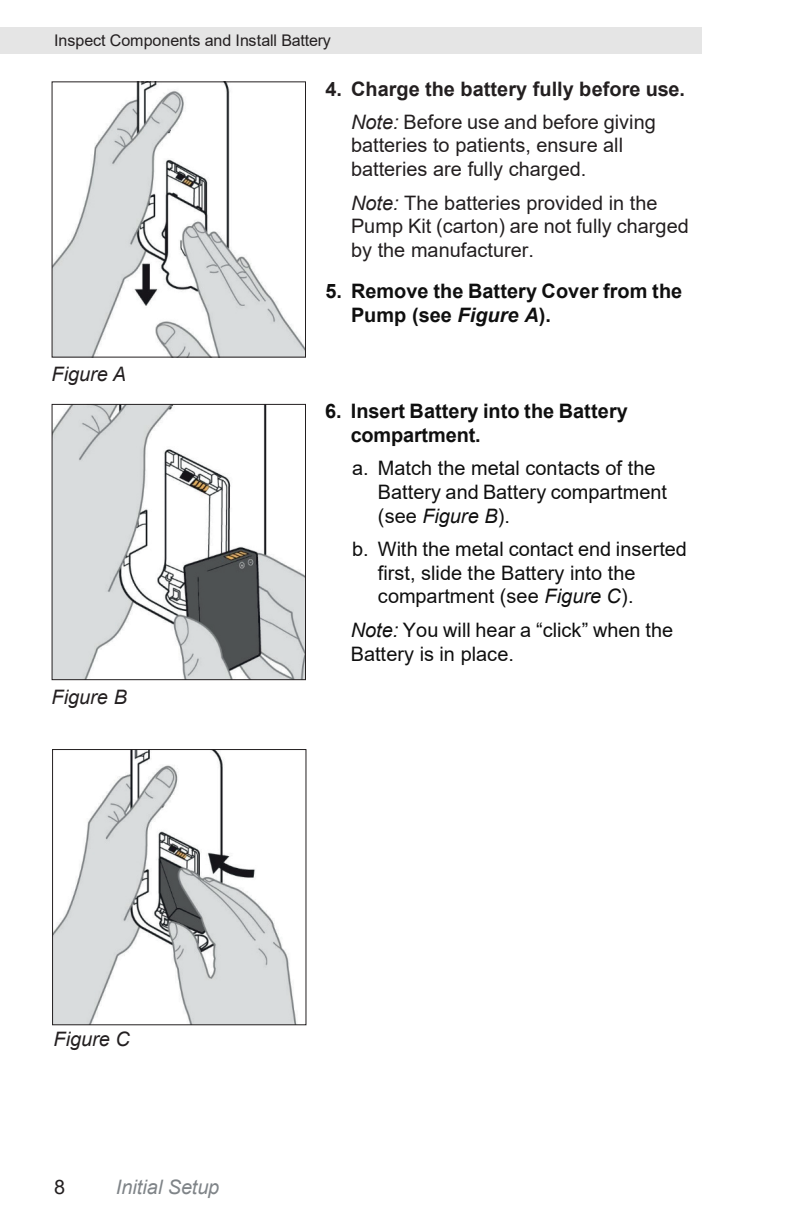
<style>
.page{position:relative;width:792px;height:1224px;background:#fff}
.page>*{position:absolute;margin:0;border:0;box-sizing:border-box;transform-origin:0 0}
.t1{font:20px/23.8px "Arial";color:#0f0f0f}
.t2{font:20px/23.8px "Arial";color:#231f20}
.t3{font:700 20px/23.8px "Arial";color:#0f0f0f}
.t4{font:700 20px/33.2px "Arial";color:#231f20;text-align:center}
.t5{font:italic 20px "Arial";color:#231f20}
.t6{font:italic 20px "Arial";letter-spacing:-.005em;color:#7f8488}
.t7{font:16px "Arial";letter-spacing:-.005em;color:#231f20}
.s1{font-weight:400;font-style:italic}
.s2{font-weight:400}
.s3{font-style:italic}
</style>
<div class="page">
<div style="left:0;top:27px;width:702px;height:27px;background:#e5e5e5"></div>
<img style="left:54px;top:751px;width:243px;height:272px">
<div style="left:52px;top:749px;width:254px;height:276px;border:1px solid #231f20"></div>
<img style="left:54px;top:83px;width:250px;height:273px">
<div style="left:52px;top:81px;width:254px;height:277px;border:1px solid #231f20"></div>
<img style="left:54px;top:406px;width:250px;height:272px">
<div style="left:52px;top:404px;width:254px;height:276px;border:1px solid #231f20"></div>
<p class="t7" style="left:54px;top:29px;width:278px">Inspect Components and Install Battery</p>
<p class="t4" style="left:325px;top:72px;width:361px">4. Charge the battery fully before use.<br><span class="s1">Note:</span> <span class="s2">Before use and before giving</span></p>
<p class="t2" style="left:351px;top:133px;width:274px">batteries to patients, ensure all batteries are fully charged.</p>
<p class="t2" style="left:351px;top:191px;width:339px"><span class="s3">Note:</span> The batteries provided in the<br>Pump Kit (carton) are not fully charged by the manufacturer.</p>
<p class="t3" style="left:351px;top:280px;width:333px;text-indent:-26px">5. Remove the Battery Cover from the<br>Pump (see <span class="s3">Figure A</span>).</p>
<p class="t5" style="left:52px;top:361px;width:76px">Figure A</p>
<p class="t5" style="left:52px;top:684px;width:77px">Figure B</p>
<p class="t3" style="left:351px;top:399px;width:278px;text-indent:-26px">6. Insert Battery into the Battery compartment.</p>
<p class="t1" style="left:378px;top:456px;width:291px;text-indent:-26px">a. Match the metal contacts of the<br>Battery and Battery compartment (see <span class="s3">Figure B</span>).</p>
<p class="t1" style="left:378px;top:537px;width:311px;text-indent:-26px">b. With the metal contact end inserted first, slide the Battery into the compartment (see <span class="s3">Figure C</span>).</p>
<p class="t1" style="left:351px;top:617px;width:324px"><span class="s3">Note:</span> You will hear a “click” when the<br>Battery is in place.</p>
<p class="t5" style="left:53px;top:1027px;width:78px">Figure C</p>
<p class="t2" style="left:54px;top:1174px;width:13px">8</p>
<p class="t6" style="left:116px;top:1174px;width:105px">Initial Setup</p>
</div>
